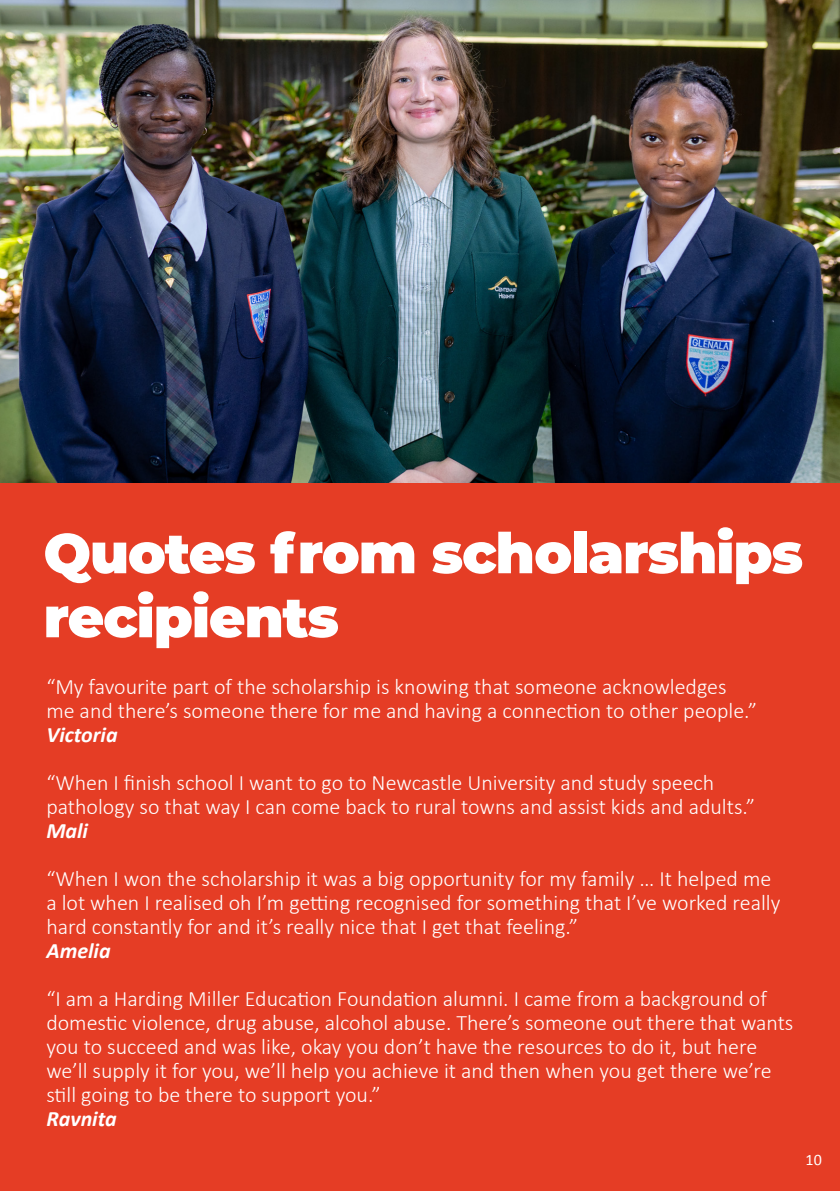
<style>
.page{position:relative;width:840px;height:1191px;background:#fff}
.page>*{position:absolute;margin:0;border:0;box-sizing:border-box;transform-origin:0 0}
.t1{font:900 56px/64px "Montserrat";letter-spacing:-.02em;color:#fff}
.t2{font:300 22px/24px "Calibri";color:#fff}
.t3{font:16px "Calibri";color:#fff}
.s1{font-weight:700;font-style:italic}
</style>
<div class="page">
<div style="left:0;top:463px;width:839px;height:728px;background:#e53d25"></div>
<img style="left:0;top:0;width:839px;height:482px">
<p class="t1" style="left:43px;top:518px;width:760px">Quotes from scholarships recipients</p>
<p class="t2" style="left:46px;top:674px;width:711px">“My favourite part of the scholarship is knowing that someone acknowledges me and there’s someone there for me and having a connection to other people.”<br><span class="s1">Victoria</span></p>
<p class="t2" style="left:46px;top:770px;width:710px">“When I finish school I want to go to Newcastle University and study speech pathology so that way I can come back to rural towns and assist kids and adults.”<br><span class="s1">Mali</span></p>
<p class="t2" style="left:46px;top:866px;width:735px">“When I won the scholarship it was a big opportunity for my family … It helped me a lot when I realised oh I’m getting recognised for something that I’ve worked really hard constantly for and it’s really nice that I get that feeling.”<br><span class="s1">Amelia</span></p>
<p class="t2" style="left:46px;top:986px;width:748px">“I am a Harding Miller Education Foundation alumni. I came from a background of domestic violence, drug abuse, alcohol abuse. There’s someone out there that wants you to succeed and was like, okay you don’t have the resources to do it, but here we’ll supply it for you, we’ll help you achieve it and then when you get there we’re still going to be there to support you.”<br><span class="s1">Ravnita</span></p>
<p class="t3" style="left:805px;top:1148px;width:18px">10</p>
</div>
